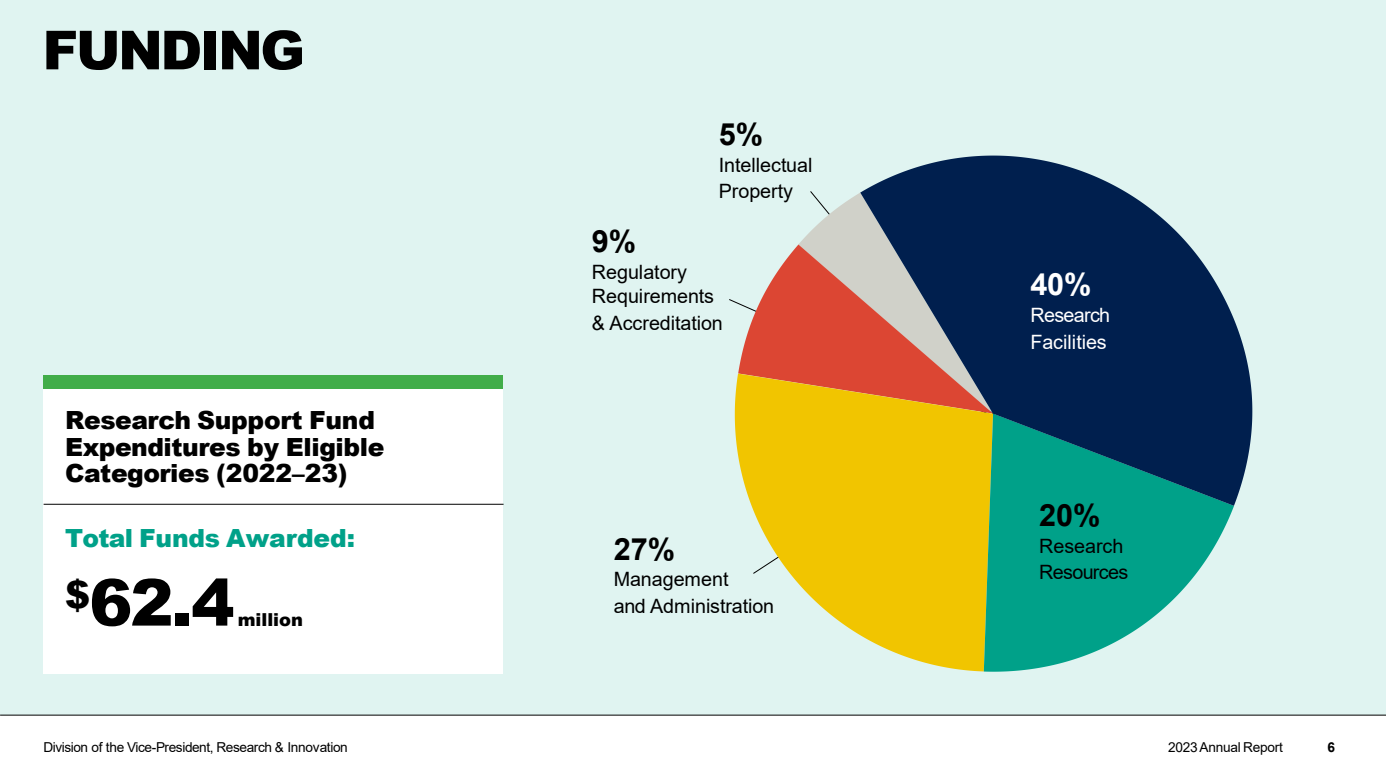
<style>
.page{position:relative;width:1386px;height:780px;background:#fff}
.page>*{position:absolute;margin:0;border:0;box-sizing:border-box;transform-origin:0 0}
.t1{font:900 64.66px "Arial";color:#000}
.t2{font:900 53.73px "Arial";letter-spacing:-.05em;color:#000}
.t3{font:700 30.62px "Arial";color:#000}
.t4{font:700 30.62px "Arial";color:#fff}
.t5{font:900 25.03px/26.2px "Arial";letter-spacing:-.015em;color:#000}
.t6{font:900 25.03px "Arial";letter-spacing:-.01em;color:#00a189}
.t7{font:19.78px/26.4px "Arial";letter-spacing:-.005em;color:#000}
.t8{font:19.78px "Arial";letter-spacing:-.005em;color:#fff}
.t9{font:19.78px "Arial";letter-spacing:-.035em;color:#000}
.t10{font:19.78px "Arial";letter-spacing:-.035em;color:#fff}
.t11{font:900 17.85px "Arial";letter-spacing:-.005em;color:#000}
.t12{font:13.65px "Arial";letter-spacing:-.025em;color:#000}
.t13{font:700 13.65px "Arial";color:#000}
</style>
<div class="page">
<div style="left:0;top:0;width:1385px;height:714px;background:#e0f4f1"></div>
<svg style="left:729px;top:191px;width:131px;height:182px"></svg>
<svg style="left:734px;top:373px;width:249px;height:298px;fill:#f1c500"></svg>
<svg style="left:983px;top:505px;width:250px;height:166px;fill:#00a189"></svg>
<svg style="left:860px;top:155px;width:392px;height:350px;background:#475e64"></svg>
<div style="left:43px;top:374px;width:460px;height:15px;background:#41ad49"></div>
<div style="left:43px;top:389px;width:460px;height:115px;background:#fff"></div>
<div style="left:43px;top:505px;width:460px;height:168px;background:#fff"></div>
<hr style="left:44px;top:504px;width:459px;height:1px;background:#000">
<hr style="left:0;top:714px;width:1385px;height:1px;background:#000">
<h2 class="t2" style="left:42px;top:11px;width:264px">FUNDING</h2>
<p class="t5" style="left:65px;top:406px;width:321px">Research Support Fund<br>Expenditures by Eligible<br>Categories (2022–23)</p>
<p class="t6" style="left:65px;top:519px;width:291px">Total Funds Awarded:</p>
<p class="t1" style="left:65px;top:555px;width:171px"><sup>$</sup>62.4</p>
<p class="t11" style="left:238px;top:606px;width:67px">million</p>
<p class="t3" style="left:718px;top:112px;width:46px">5%</p>
<p class="t7" style="left:718px;top:151px;width:95px">Intellectual</p>
<p class="t7" style="left:718px;top:178px;width:76px">Property</p>
<p class="t3" style="left:592px;top:219px;width:46px">9%</p>
<p class="t7" style="left:592px;top:258px;width:97px">Regulatory</p>
<p class="t7" style="left:592px;top:282px;width:132px">Requirements &amp; Accreditation</p>
<p class="t3" style="left:613px;top:527px;width:63px">27%</p>
<p class="t7" style="left:613px;top:565px;width:116px">Management</p>
<p class="t7" style="left:613px;top:592px;width:162px">and Administration</p>
<p class="t4" style="left:1030px;top:263px;width:63px">40%</p>
<p class="t10" style="left:1030px;top:301px;width:81px">Research</p>
<p class="t8" style="left:1030px;top:328px;width:78px">Facilities</p>
<p class="t3" style="left:1039px;top:493px;width:63px">20%</p>
<p class="t7" style="left:1039px;top:532px;width:86px">Research</p>
<p class="t9" style="left:1039px;top:558px;width:91px">Resources</p>
<p class="t12" style="left:43px;top:737px;width:306px">Division of the Vice-President, Research &amp; Innovation</p>
<p class="t12" style="left:1167px;top:737px;width:116px">2023 Annual Report</p>
<p class="t13" style="left:1327px;top:736px;width:9px">6</p>
</div>
